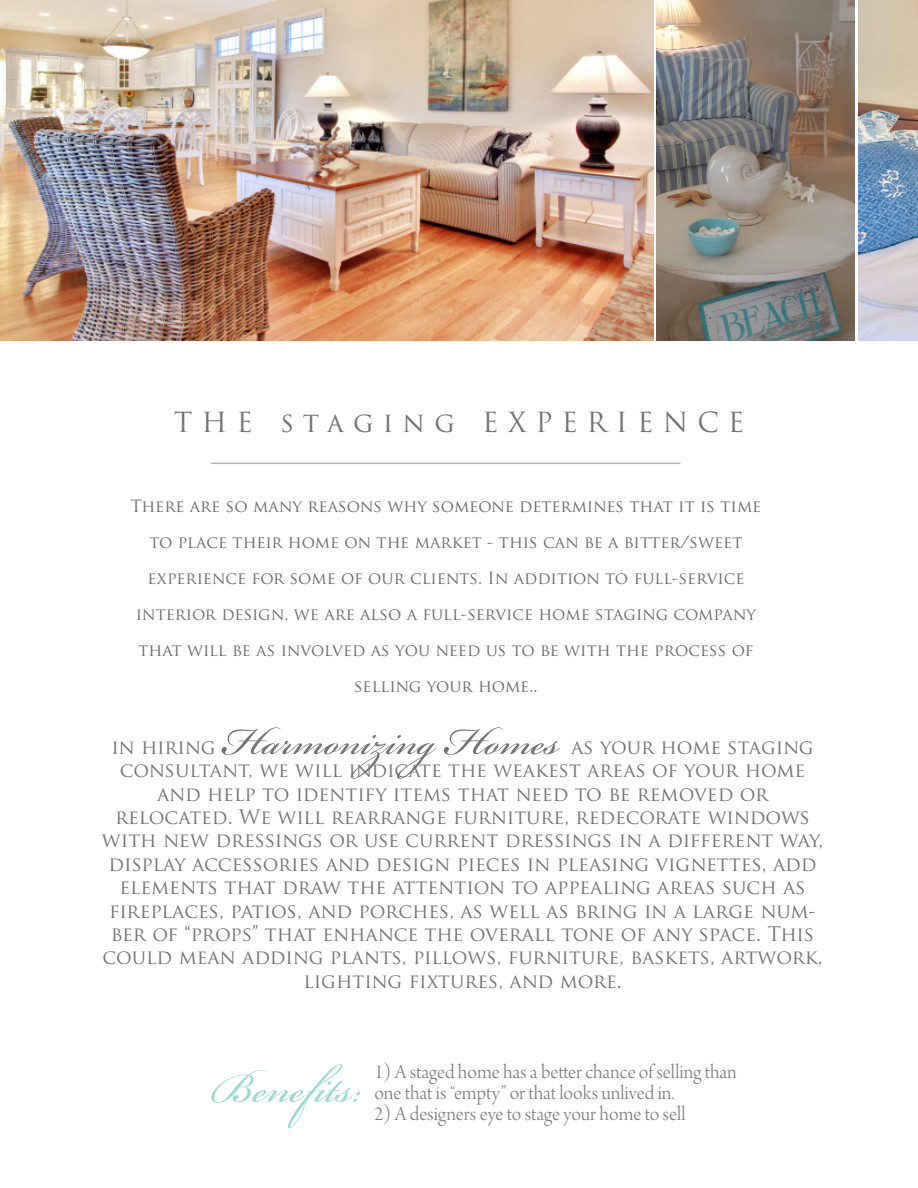
<style>
.page{position:relative;width:918px;height:1188px;background:#fff}
.page>*{position:absolute;margin:0;border:0;box-sizing:border-box;transform-origin:0 0}
.t1{font:66px "Bickham Script Pro";color:#9fd8d0}
.t2{font:61.5px "Bickham Script Pro";color:#757474}
.t3{font:27px "Trajan Pro 3";letter-spacing:.34em;color:#757474}
.t4{font:21px/21px "Arno Pro Light Display";color:#7a7c7f}
.t5{font:19.5px/23.4px "Trajan Pro";color:#757474;text-align:center}
.t6{font:19.5px "Trajan Pro";letter-spacing:-.02em;color:#757474}
.t7{font:16.5px/36px "Trajan Pro";color:#6b6c6c;text-align:center}
</style>
<div class="page">
<img style="left:0;top:0;width:653px;height:341px">
<img style="left:657px;top:0;width:198px;height:341px">
<img style="left:859px;top:0;width:59px;height:341px">
<hr style="left:211px;top:463px;width:469px;height:1px;background:#b1b3b6">
<p class="t3" style="left:174px;top:404px;width:572px">THE staging EXPERIENCE</p>
<p class="t7" style="left:131px;top:488px;width:632px">There are so many reasons why someone determines that it is time to place their home on the market - this can be a bitter/sweet</p>
<p class="t7" style="left:147px;top:560px;width:599px">experience for some of our clients. In addition to full-service</p>
<p class="t7" style="left:136px;top:596px;width:622px">interior design, we are also a full-service home staging company that will be as involved as you need us to be with the process of selling your home..</p>
<p class="t2" style="left:223px;top:697px;width:338px">Harmonizing Homes</p>
<p class="t5" style="left:571px;top:735px;width:244px">as your home staging</p>
<p class="t5" style="left:120px;top:758px;width:687px">consultant, we will indicate the weakest areas of your home</p>
<p class="t5" style="left:157px;top:782px;width:613px">and help to identify items that need to be removed or</p>
<p class="t5" style="left:102px;top:805px;width:723px">relocated. We will rearrange furniture, redecorate windows with new dressings or use current dressings in a different way, display accessories and design pieces in pleasing vignettes, add elements that draw the attention to appealing areas such as fireplaces, patios, and porches, as well as bring in a large num&shy;ber of “props” that enhance the overall tone of any space. This could mean adding plants, pillows, furniture, baskets, artwork, lighting fixtures, and more.</p>
<p class="t6" style="left:111px;top:734px;width:106px">in hiring</p>
<p class="t1" style="left:212px;top:1040px;width:153px">Benefits:</p>
<p class="t4" style="left:374px;top:1063px;width:364px">1) A staged home has a better chance of selling than one that is “empty” or that looks unlived in.</p>
<p class="t4" style="left:374px;top:1105px;width:313px">2) A designers eye to stage your home to sell</p>
</div>
